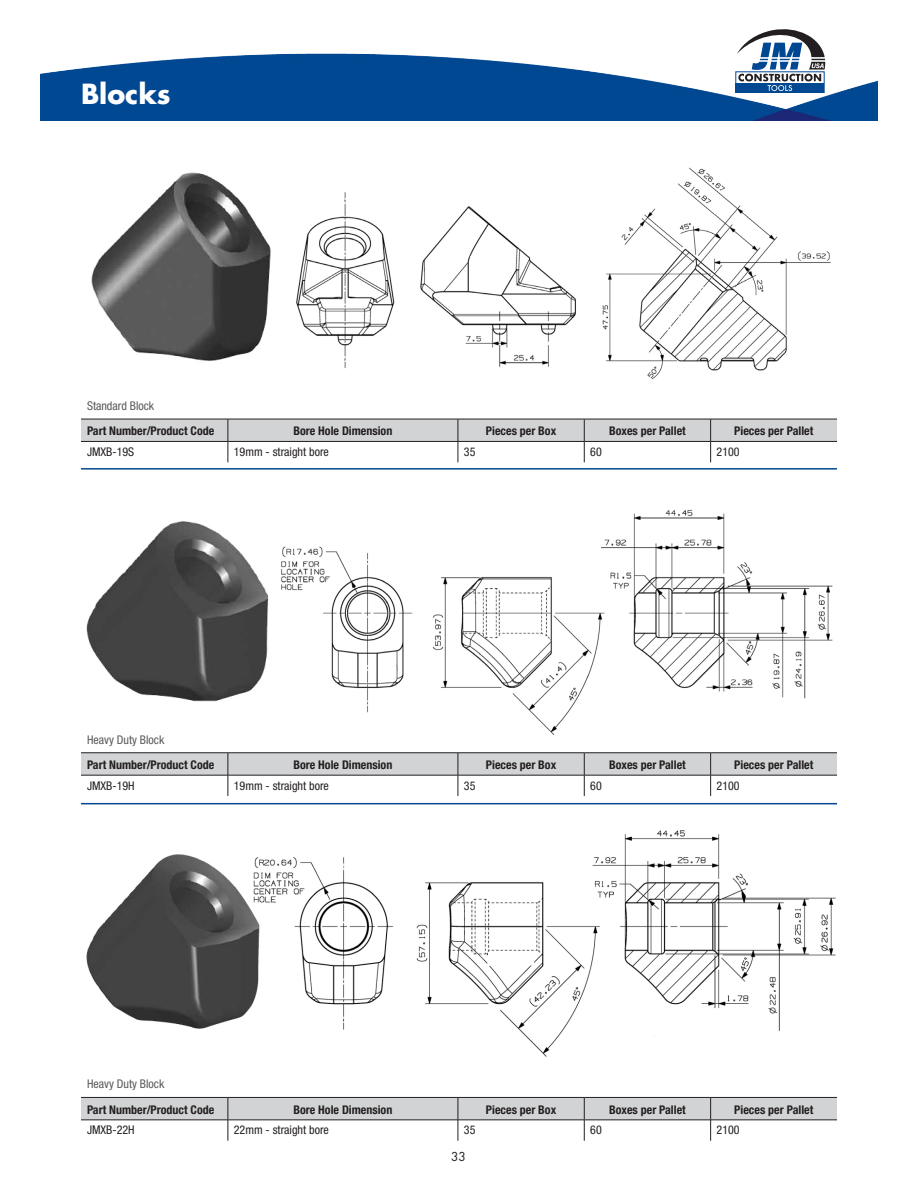
<style>
.page{position:relative;width:918px;height:1188px;background:#fff}
.page>*{position:absolute;margin:0;border:0;box-sizing:border-box;transform-origin:0 0}
.t1{font:700 27px "Futura Std";color:#fff}
.t2{font:700 condensed 12px "Helvetica Neue LT Std";color:#231f20}
.t3{font:condensed 12px "Helvetica Neue LT Std";color:#231f20}
.t4{font:condensed 12px "Helvetica Neue LT Std";color:#58595b}
.t5{font:12px "Futura Std";color:#231f20}
</style>
<div class="page">
<img style="left:40px;top:53px;width:838px;height:67px">
<div style="left:736px;top:83px;width:88px;height:10px;background:#004892"></div>
<svg style="left:737px;top:29px;width:88px;height:62px"></svg>
<img style="left:269px;top:830px;width:567px;height:227px">
<img style="left:296px;top:167px;width:535px;height:213px">
<img style="left:91px;top:172px;width:180px;height:189px">
<img style="left:302px;top:509px;width:531px;height:226px">
<img style="left:86px;top:521px;width:216px;height:181px">
<hr style="left:81px;top:468px;width:756px;height:2px;background:#004892">
<hr style="left:81px;top:803px;width:756px;height:1px;background:#004892">
<img style="left:86px;top:854px;width:183px;height:175px">
<svg style="left:81px;top:1097px;width:756px;height:44px"></svg>
<svg style="left:81px;top:753px;width:756px;height:43px"></svg>
<svg style="left:81px;top:419px;width:756px;height:43px"></svg>
<h1 class="t1" style="left:81px;top:76px;width:91px">Blocks</h1>
<p class="t4" style="left:87px;top:399px;width:69px">Standard Block</p>
<p class="t2" style="left:87px;top:424px;width:129px">Part Number/Product Code</p>
<p class="t2" style="left:293px;top:424px;width:100px">Bore Hole Dimension</p>
<p class="t2" style="left:486px;top:424px;width:72px">Pieces per Box</p>
<p class="t2" style="left:609px;top:424px;width:78px">Boxes per Pallet</p>
<p class="t2" style="left:734px;top:424px;width:80px">Pieces per Pallet</p>
<p class="t3" style="left:87px;top:445px;width:49px">JMXB-19S</p>
<p class="t3" style="left:234px;top:445px;width:97px">19mm - straight bore</p>
<p class="t3" style="left:464px;top:445px;width:13px">35</p>
<p class="t3" style="left:590px;top:445px;width:13px">60</p>
<p class="t3" style="left:717px;top:445px;width:25px">2100</p>
<p class="t4" style="left:87px;top:732px;width:79px">Heavy Duty Block</p>
<p class="t2" style="left:87px;top:758px;width:129px">Part Number/Product Code</p>
<p class="t2" style="left:293px;top:758px;width:100px">Bore Hole Dimension</p>
<p class="t2" style="left:486px;top:758px;width:72px">Pieces per Box</p>
<p class="t2" style="left:609px;top:758px;width:78px">Boxes per Pallet</p>
<p class="t2" style="left:734px;top:758px;width:80px">Pieces per Pallet</p>
<p class="t3" style="left:87px;top:779px;width:49px">JMXB-19H</p>
<p class="t3" style="left:234px;top:779px;width:97px">19mm - straight bore</p>
<p class="t3" style="left:464px;top:779px;width:13px">35</p>
<p class="t3" style="left:590px;top:779px;width:13px">60</p>
<p class="t3" style="left:717px;top:779px;width:25px">2100</p>
<p class="t4" style="left:87px;top:1077px;width:79px">Heavy Duty Block</p>
<p class="t2" style="left:87px;top:1102px;width:129px">Part Number/Product Code</p>
<p class="t2" style="left:293px;top:1102px;width:100px">Bore Hole Dimension</p>
<p class="t2" style="left:486px;top:1102px;width:72px">Pieces per Box</p>
<p class="t2" style="left:609px;top:1102px;width:78px">Boxes per Pallet</p>
<p class="t2" style="left:734px;top:1102px;width:80px">Pieces per Pallet</p>
<p class="t3" style="left:87px;top:1123px;width:49px">JMXB-22H</p>
<p class="t3" style="left:234px;top:1123px;width:97px">22mm - straight bore</p>
<p class="t3" style="left:464px;top:1123px;width:13px">35</p>
<p class="t3" style="left:590px;top:1123px;width:13px">60</p>
<p class="t3" style="left:717px;top:1123px;width:25px">2100</p>
<p class="t5" style="left:451px;top:1149px;width:16px">33</p>
</div>
